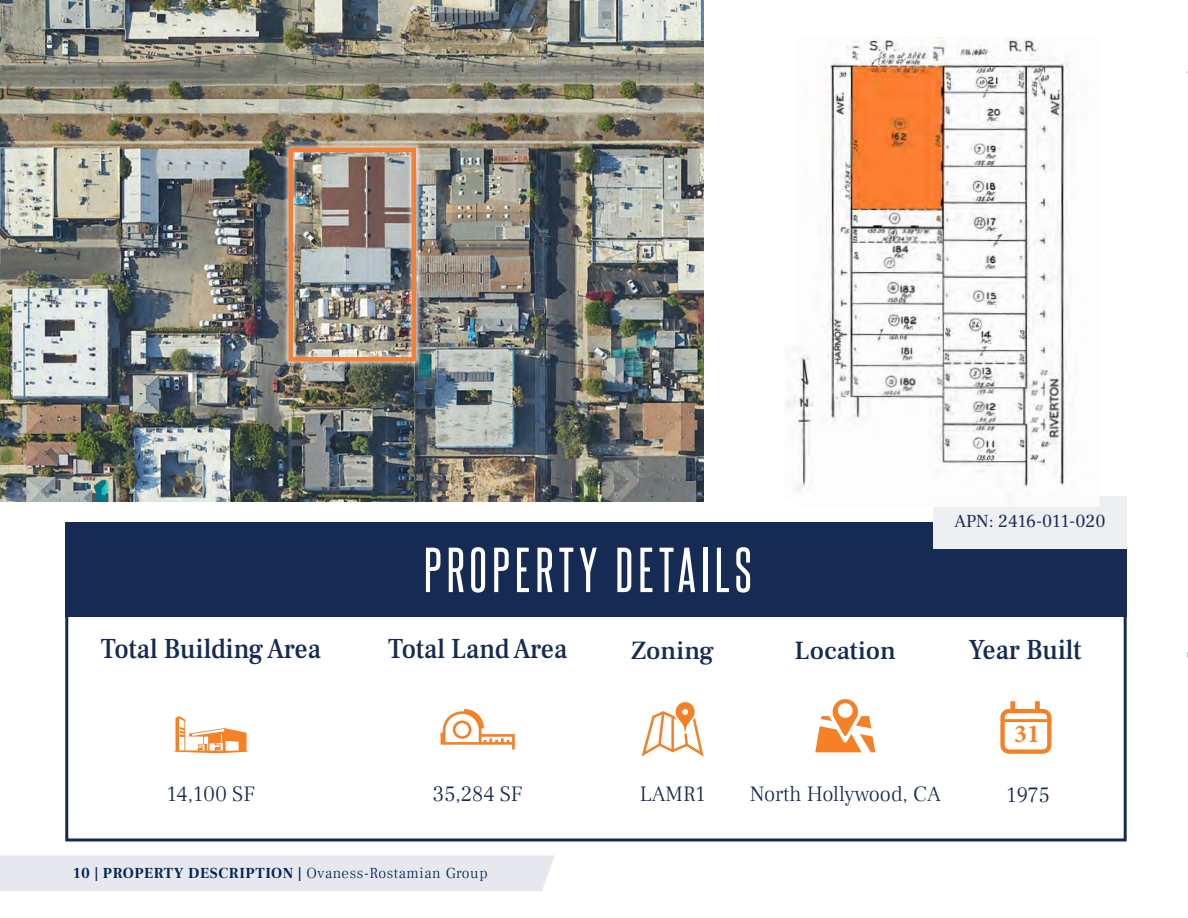
<style>
.page{position:relative;width:1188px;height:918px;background:#fff}
.page>*{position:absolute;margin:0;border:0;box-sizing:border-box;transform-origin:0 0}
.t1{font:54px "Steelfish Rg";letter-spacing:.1em;color:#fff}
.t2{font:500 28.35px "Frank Ruhl Libre";color:#162b53;scale:.91 1}
.t3{font:500 25.8px "Frank Ruhl Libre";color:#162b53}
.t4{font:700 25.8px "Minion Pro";color:#f58025}
.t5{font:300 21.45px "Frank Ruhl Libre";color:#162b53}
.t6{font:18px "Frank Ruhl Libre";color:#162b53}
.t7{font:700 15px "Frank Ruhl Libre";letter-spacing:.04em;color:#002855}
.s1{font-weight:300}
</style>
<div class="page">
<div style="left:65px;top:566px;width:1062px;height:275px;border:3px solid #162b53"></div>
<img style="left:0;top:0;width:704px;height:502px">
<svg style="left:174px;top:716px;width:73px;height:37px"></svg>
<svg style="left:441px;top:709px;width:74px;height:41px"></svg>
<svg style="left:642px;top:702px;width:62px;height:55px"></svg>
<svg style="left:815px;top:699px;width:60px;height:53px"></svg>
<div style="left:65px;top:522px;width:1062px;height:95px;background:#162b53"></div>
<div style="left:933px;top:496px;width:194px;height:53px;background:#edeff0"></div>
<div style="left:1000px;top:709px;width:51px;height:45px;border:4px solid #f58025;border-radius:6px"></div>
<svg style="left:1010px;top:701px;width:5px;height:12px"></svg>
<svg style="left:1035px;top:701px;width:5px;height:12px"></svg>
<div style="left:1001px;top:719px;width:50px;height:3px;border:1px solid #f58025"></div>
<div style="left:283px;top:142px;width:139px;height:226px;background:#fff;opacity:.75"></div>
<div style="left:288px;top:147px;width:128px;height:215px;border:4px solid #f47f37"></div>
<img style="left:824px;top:37px;width:275px;height:470px">
<img style="left:787px;top:345px;width:39px;height:154px">
<div style="left:0;top:856px;width:555px;height:35px;background:#e7e8ee"></div>
<h1 class="t1" style="left:424px;top:537px;width:329px">PROPERTY DETAILS</h1>
<h2 class="t2" style="left:101px;top:631px;width:243px">Total Building Area</h2>
<h2 class="t2" style="left:388px;top:631px;width:198px">Total Land Area</h2>
<h3 class="t3" style="left:631px;top:634px;width:84px">Zoning</h3>
<h3 class="t3" style="left:794px;top:634px;width:103px">Location</h3>
<p class="t6" style="left:954px;top:510px;width:153px">APN: 2416-011-020</p>
<h2 class="t2" style="left:969px;top:632px;width:125px">Year Built</h2>
<h3 class="t5" style="left:167px;top:781px;width:90px">14,100 SF</h3>
<h3 class="t5" style="left:433px;top:781px;width:91px">35,284 SF</h3>
<h3 class="t5" style="left:640px;top:781px;width:67px">LAMR1</h3>
<h3 class="t5" style="left:750px;top:781px;width:192px">North Hollywood, CA</h3>
<h3 class="t4" style="left:1014px;top:716px;width:27px">31</h3>
<h3 class="t5" style="left:1007px;top:781px;width:45px">1975</h3>
<p class="t7" style="left:73px;top:864px;width:416px">10 | PROPERTY DESCRIPTION | <span class="s1">Ovaness-Rostamian Group</span></p>
</div>
